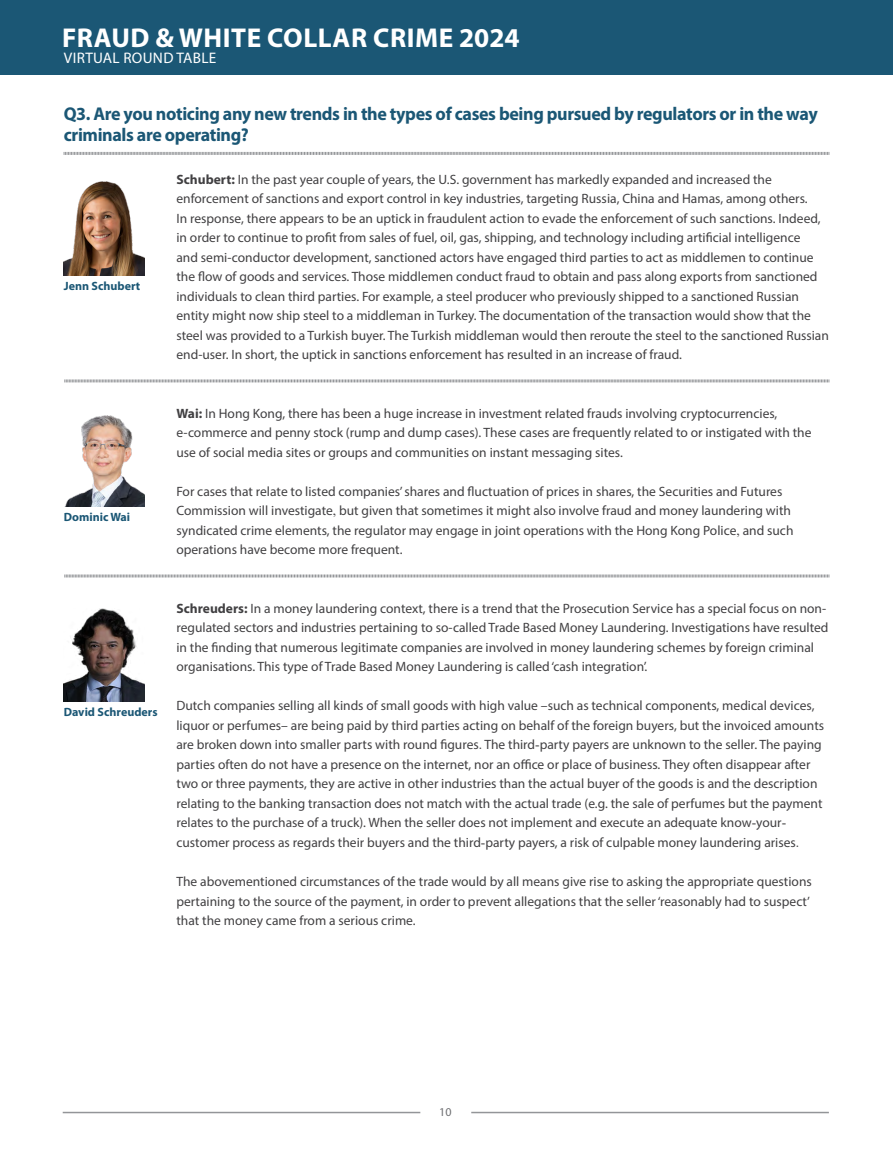
<style>
.page{position:relative;width:893px;height:1149px;background:#fff}
.page>*{position:absolute;margin:0;border:0;box-sizing:border-box;transform-origin:0 0}
.t1{font:700 27.3px "Myriad Pro";letter-spacing:.02em;color:#fff}
.t2{font:700 18.6px/21px "Myriad Pro";letter-spacing:-.02em;color:#1b5775}
.t3{font:15.3px "Myriad Pro";letter-spacing:.02em;color:#fff}
.t4{font:13.5px/19.5px "Myriad Pro";color:#414042}
.t5{font:700 12px "Myriad Pro";color:#1b5775}
.t6{font:12px "Myriad Pro";color:#6d6e71}
.s1{font-weight:700}
.s2{font-family:"Times New Roman"}
</style>
<div class="page">
<div style="left:0;top:0;width:893px;height:74px;background:#1b5775"></div>
<hr style="left:63px;top:1111px;width:357px;height:1px;background:#939598">
<hr style="left:471px;top:1111px;width:358px;height:1px;background:#939598">
<svg style="left:63px;top:152px;width:766px;height:3px;background:#b8b9bb"></svg>
<svg style="left:64px;top:574px;width:765px;height:4px;background:#c8c9ca"></svg>
<svg style="left:64px;top:379px;width:765px;height:4px;background:#c8c9ca"></svg>
<img style="left:65px;top:415px;width:80px;height:91px">
<img style="left:64px;top:608px;width:81px;height:93px">
<img style="left:64px;top:181px;width:81px;height:94px">
<h1 class="t1" style="left:62px;top:20px;width:459px">FRAUD &amp; WHITE COLLAR CRIME 2024</h1>
<p class="t3" style="left:64px;top:48px;width:154px">VIRTUAL ROUND TABLE</p>
<h2 class="t2" style="left:64px;top:103px;width:755px">Q3. Are you noticing any new trends in the types of cases being pursued by regulators or in the way criminals are operating?</h2>
<p class="t5" style="left:64px;top:278px;width:78px">Jenn Schubert</p>
<p class="t5" style="left:64px;top:509px;width:68px">Dominic Wai</p>
<p class="t5" style="left:64px;top:704px;width:95px">David Schreuders</p>
<p class="t4" style="left:176px;top:169px;width:654px"><span class="s1">Schubert:</span> In the past year couple of years, the U.S. government has markedly expanded and increased the enforcement of sanctions and export control in key industries, targeting Russia, China and Hamas, among others.<br>In response, there appears to be an uptick in fraudulent action to evade the enforcement of such sanctions. Indeed, in order to continue to profit from sales of fuel, oil, gas, shipping, and technology including artificial intelligence<br>and semi-conductor development, sanctioned actors have engaged third parties to act as middlemen to continue the flow of goods and services. Those middlemen conduct fraud to obtain and pass along exports from sanctioned individuals to clean third parties. For example, a steel producer who previously shipped to a sanctioned Russian entity might now ship steel to a middleman in Turkey. The documentation of the transaction would show that the steel was provided to a Turkish buyer. The Turkish middleman would then reroute the steel to the sanctioned Russian end-user. In short, the uptick in sanctions enforcement has resulted in an increase of fraud.</p>
<p class="t4" style="left:176px;top:403px;width:636px"><span class="s1">Wai:</span> In Hong Kong, there has been a huge increase in investment related frauds involving cryptocurrencies, e-commerce and penny stock (rump and dump cases). These cases are frequently related to or instigated with the use of social media sites or groups and communities on instant messaging sites.</p>
<p class="t4" style="left:176px;top:481px;width:618px">For cases that relate to listed companies’ shares and fluctuation of prices in shares, the Securities and Futures Commission will investigate<span class="s2">,</span> but given that sometimes it might also involve fraud and money laundering with syndicated crime elements, the regulator may engage in joint operations with the Hong Kong Police<span class="s2">,</span> and such operations have become more frequent.</p>
<p class="t4" style="left:176px;top:598px;width:654px"><span class="s1">Schreuders:</span> In a money laundering context, there is a trend that the Prosecution Service has a special focus on non&shy;regulated sectors and industries pertaining to so-called Trade Based Money Laundering. Investigations have resulted in the finding that numerous legitimate companies are involved in money laundering schemes by foreign criminal organisations. This type of Trade Based Money Laundering is called ‘cash integration’.</p>
<p class="t4" style="left:176px;top:695px;width:649px">Dutch companies selling all kinds of small goods with high value –such as technical components, medical devices, liquor or perfumes– are being paid by third parties acting on behalf of the foreign buyers, but the invoiced amounts are broken down into smaller parts with round figures<span class="s2">.</span> The third<span class="s2">-</span>party payers are unknown to the seller. The paying parties often do not have a presence on the internet, nor an office or place of business. They often disappear after two or three payments, they are active in other industries than the actual buyer of the goods is and the description relating to the banking transaction does not match with the actual trade (e.g. the sale of perfumes but the payment relates to the purchase of a truck). When the seller does not implement and execute an adequate know<span class="s2">-</span>your&shy;customer process as regards their buyers and the third<span class="s2">-</span>party payers, a risk of culpable money laundering arises<span class="s2">.</span></p>
<p class="t4" style="left:176px;top:871px;width:637px">The abovementioned circumstances of the trade would by all means give rise to asking the appropriate questions pertaining to the source of the payment, in order to prevent allegations that the seller ‘reasonably had to suspect’ that the money came from a serious crime.</p>
<p class="t6" style="left:439px;top:1104px;width:14px">10</p>
</div>
